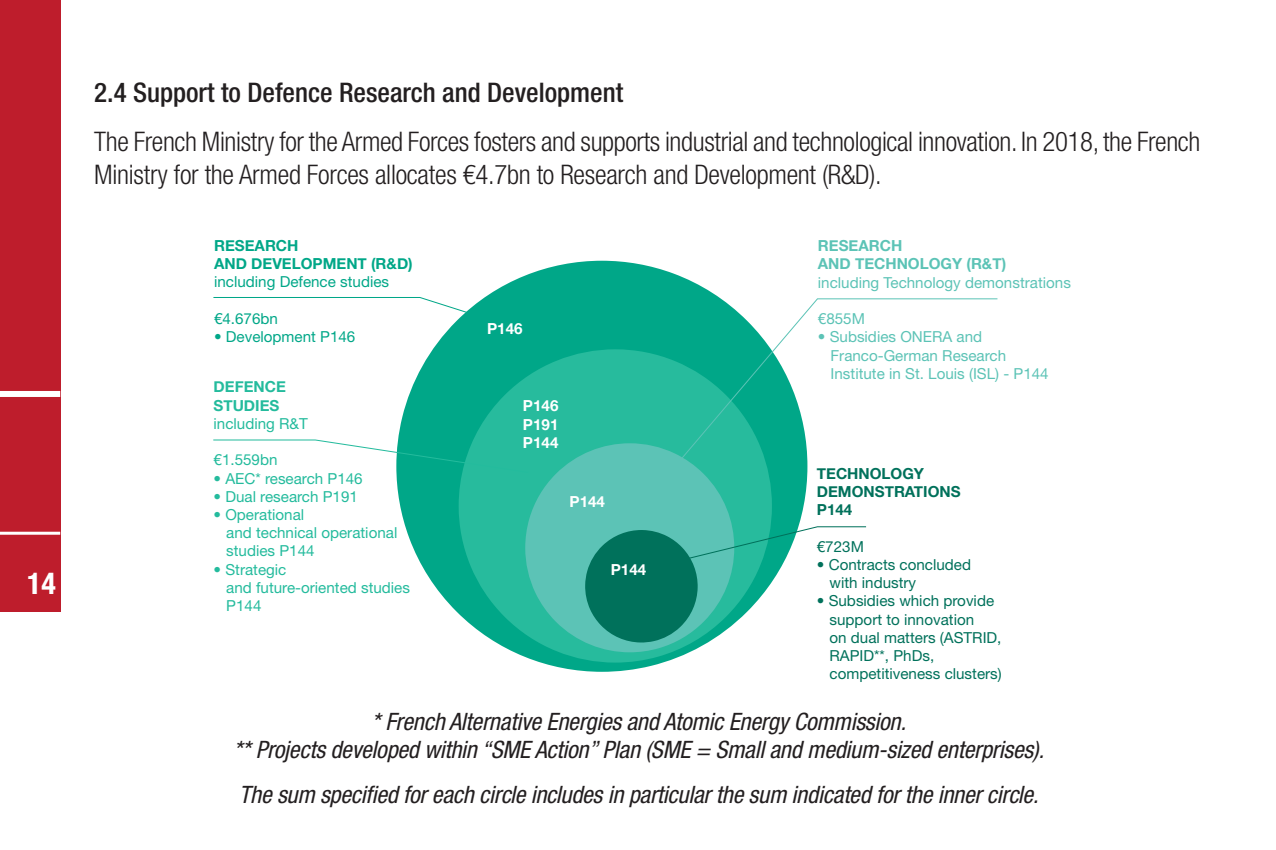
<style>
.page{position:relative;width:1276px;height:850px;background:#fff}
.page>*{position:absolute;margin:0;border:0;box-sizing:border-box;transform-origin:0 0}
.t1{font:700 condensed 30px "Helvetica Neue LT Std";color:#fff}
.t2{font:300 condensed 27px/32.4px "Helvetica Neue LT Std";letter-spacing:-.015em;color:#231f20}
.t3{font:500 condensed 27px "Helvetica Neue LT Std";color:#231f20}
.t4{font:italic condensed 24px/28.8px "Helvetica Neue LT Std";letter-spacing:-.01em;color:#231f20;text-align:center}
.t5{font:15.3px/18.3px "Helvetica Neue LT Std";color:#24bb9d}
.t6{font:15.3px/18.3px "Helvetica Neue LT Std";color:#00715b}
.t7{font:15.3px/18.3px "Helvetica Neue LT Std";color:#5cc3b6}
.t8{font:15.3px "Helvetica Neue LT Std";color:#00a788}
.t9{font:700 15.3px/18.3px "Helvetica Neue";color:#00715b}
.t10{font:700 15.3px/18.3px "Helvetica Neue";color:#00a788}
.t11{font:700 15.3px/18.3px "Helvetica Neue";color:#5cc3b6}
.t12{font:700 15.3px/18.3px "Helvetica Neue";color:#fff;text-align:justify}
.t13{font:700 15.3px/18.3px "Helvetica Neue";color:#24bb9d}
</style>
<div class="page">
<div style="left:0;top:0;width:60px;height:612px;background:#be1d2c"></div>
<hr style="left:0;top:532px;width:60px;height:3px;background:#fff">
<div style="left:0;top:391px;width:60px;height:6px;background:#fff"></div>
<svg style="left:396px;top:261px;width:411px;height:411px"></svg>
<svg style="left:459px;top:349px;width:313px;height:314px;background:#2fbba0"></svg>
<svg style="left:525px;top:443px;width:209px;height:209px;background:#50c1b0"></svg>
<svg style="left:213px;top:296px;width:340px;height:45px"></svg>
<svg style="left:213px;top:439px;width:316px;height:35px"></svg>
<svg style="left:668px;top:298px;width:330px;height:176px"></svg>
<svg style="left:585px;top:526px;width:282px;height:117px"></svg>
<p class="t1" style="left:27px;top:565px;width:30px">14</p>
<p class="t3" style="left:94px;top:76px;width:530px">2.4 Support to Defence Research and Development</p>
<p class="t2" style="left:94px;top:125px;width:1108px">The French Ministry for the Armed Forces fosters and supports industrial and technological innovation. In 2018, the French<br>Ministry for the Armed Forces allocates €4.7bn to Research and Development (R&amp;D).</p>
<p class="t10" style="left:214px;top:237px;width:200px">RESEARCH<br>AND DEVELOPMENT (R&amp;D)</p>
<p class="t8" style="left:214px;top:273px;width:177px">including Defence studies</p>
<p class="t8" style="left:214px;top:309px;width:65px">€4.676bn</p>
<p class="t8" style="left:214px;top:327px;width:143px">• Development P146</p>
<p class="t13" style="left:214px;top:378px;width:74px">DEFENCE<br>STUDIES</p>
<p class="t5" style="left:214px;top:414px;width:96px">including R&amp;T</p>
<p class="t5" style="left:214px;top:450px;width:65px">€1.559bn</p>
<p class="t5" style="left:214px;top:469px;width:151px">• AEC* research P146</p>
<p class="t5" style="left:214px;top:487px;width:146px">• Dual research P191</p>
<p class="t5" style="left:226px;top:505px;width:173px;text-indent:-13px">• Operational<br>and technical operational studies P144</p>
<p class="t5" style="left:226px;top:560px;width:185px;text-indent:-13px">• Strategic<br>and future-oriented studies<br>P144</p>
<p class="t12" style="left:611px;top:560px;width:37px">P144</p>
<p class="t12" style="left:487px;top:319px;width:37px">P146</p>
<p class="t12" style="left:523px;top:397px;width:37px">P146<br>P191<br>P144</p>
<p class="t12" style="left:570px;top:493px;width:37px">P144</p>
<p class="t11" style="left:818px;top:237px;width:190px">RESEARCH<br>AND TECHNOLOGY (R&amp;T)</p>
<p class="t7" style="left:818px;top:273px;width:255px">including Technology demonstrations</p>
<p class="t7" style="left:818px;top:309px;width:49px">€855M</p>
<p class="t7" style="left:830px;top:328px;width:220px;text-indent:-13px">• Subsidies ONERA and<br>Franco-German Research<br>Institute in St. Louis (ISL) - P144</p>
<p class="t9" style="left:817px;top:464px;width:145px">TECHNOLOGY<br>DEMONSTRATIONS<br>P144</p>
<p class="t6" style="left:817px;top:537px;width:49px">€723M</p>
<p class="t6" style="left:829px;top:555px;width:143px;text-indent:-13px">• Contracts concluded with industry</p>
<p class="t6" style="left:829px;top:592px;width:174px;text-indent:-13px">• Subsidies which provide support to innovation<br>on dual matters (ASTRID,<br>RAPID**, PhDs, competitiveness clusters)</p>
<p class="t4" style="left:234px;top:707px;width:812px">* French Alternative Energies and Atomic Energy Commission.<br>** Projects developed within “SME Action” Plan (SME = Small and medium-sized enterprises).</p>
<p class="t4" style="left:239px;top:781px;width:801px">The sum specified for each circle includes in particular the sum indicated for the inner circle.</p>
</div>
